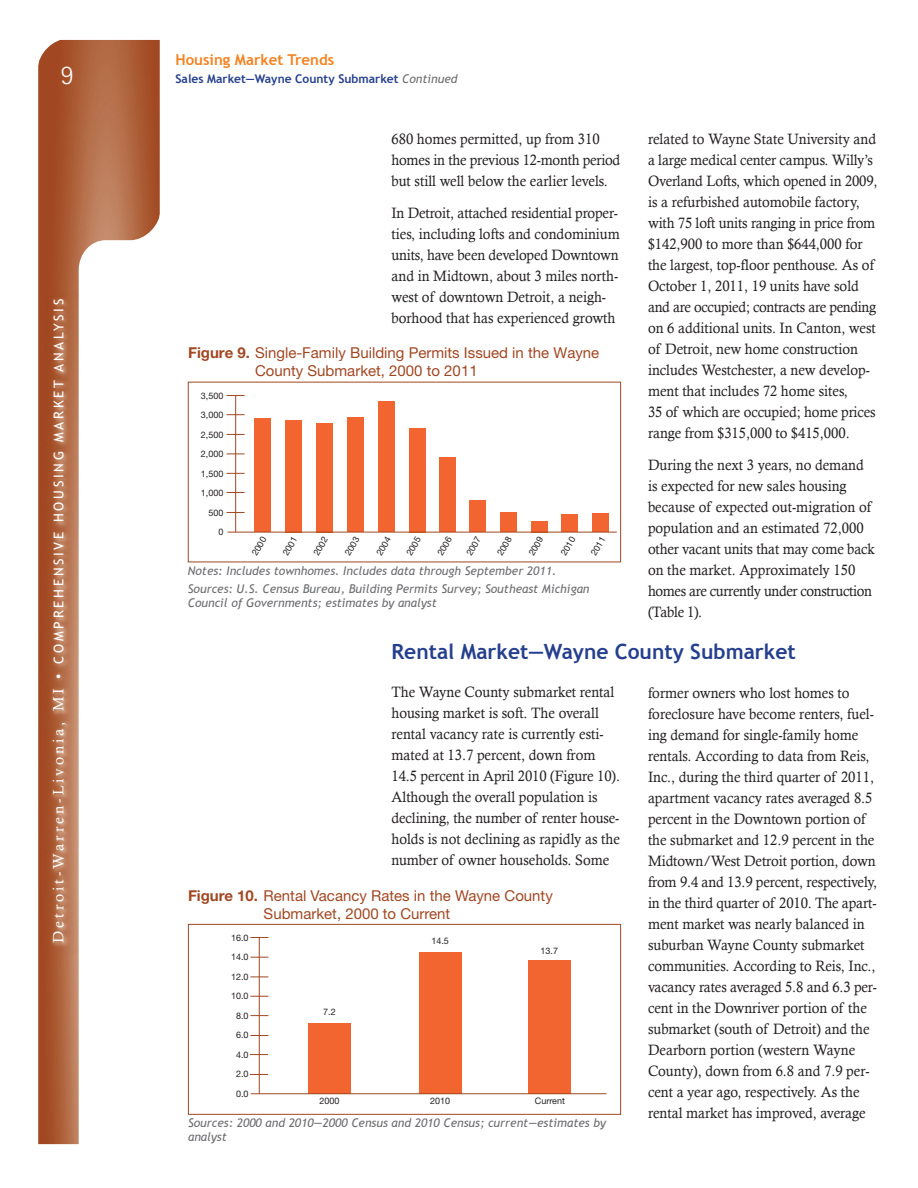
<style>
.page{position:relative;width:918px;height:1188px;background:#fff}
.page>*{position:absolute;margin:0;border:0;box-sizing:border-box;transform-origin:0 0}
.t1{font:300 27px "Rotis Sans Serif";color:#fff}
.level2{font:700 21px "Trebuchet MS";color:#253f8e}
.t2{font:15px/21px "Calisto";color:#231f20;scale:.95 1}
.t3{font:15px/18px "Helvetica Neue";color:#a14722}
.level2-2{font:700 15px "Trebuchet MS";color:#f58220}
.t4{font:13.5px "Trebuchet MS";letter-spacing:.2em;color:#fff}
.t5{font:italic 12px/13.5px "Trebuchet MS";color:#6c6d70}
.level2-3{font:700 12px "Trebuchet MS";color:#253f8e}
.t6{font:9px "Helvetica Neue";color:#231f20}
.s1{font-family:"Calisto";font-size:15px}
.s2{font-weight:400;font-style:italic;color:#6c6d70}
.s3{font-weight:700}
</style>
<div class="page">
<svg style="left:38px;top:40px;width:122px;height:1104px;background:#ad603b"></svg>
<svg style="left:79px;top:240px;width:81px;height:904px"></svg>
<svg style="left:38px;top:39px;width:30px;height:30px"></svg>
<svg style="left:130px;top:210px;width:30px;height:36px"></svg>
<img style="left:46px;top:290px;width:31px;height:663px">
<hr style="left:235px;top:395px;width:1px;height:137px;background:#a14722">
<div style="left:439px;top:458px;width:16px;height:74px;background:#f26430"></div>
<div style="left:469px;top:500px;width:17px;height:32px;background:#f26430"></div>
<div style="left:500px;top:513px;width:17px;height:19px;background:#f26430"></div>
<div style="left:531px;top:521px;width:17px;height:11px;background:#f26430"></div>
<div style="left:561px;top:514px;width:17px;height:18px;background:#f26430"></div>
<div style="left:592px;top:514px;width:17px;height:18px;background:#f26430"></div>
<div style="left:316px;top:423px;width:17px;height:109px;background:#f26430"></div>
<div style="left:378px;top:401px;width:17px;height:131px;background:#f26430"></div>
<div style="left:409px;top:428px;width:17px;height:104px;background:#f26430"></div>
<div style="left:347px;top:417px;width:17px;height:115px;background:#f26430"></div>
<div style="left:254px;top:419px;width:17px;height:113px;background:#f26430"></div>
<div style="left:285px;top:420px;width:17px;height:112px;background:#f26430"></div>
<hr style="left:227px;top:532px;width:390px;height:1px;background:#a14722">
<svg style="left:227px;top:492px;width:18px;height:1px"></svg>
<svg style="left:227px;top:512px;width:18px;height:1px"></svg>
<svg style="left:227px;top:454px;width:18px;height:1px"></svg>
<svg style="left:227px;top:473px;width:18px;height:1px"></svg>
<svg style="left:227px;top:434px;width:18px;height:1px"></svg>
<svg style="left:227px;top:414px;width:18px;height:1px"></svg>
<svg style="left:227px;top:395px;width:18px;height:1px"></svg>
<div style="left:188px;top:924px;width:433px;height:191px;border:1px solid #a14722"></div>
<div style="left:308px;top:1023px;width:43px;height:71px;background:#f26430"></div>
<div style="left:419px;top:952px;width:43px;height:142px;background:#f26430"></div>
<div style="left:528px;top:960px;width:43px;height:134px;background:#f26430"></div>
<hr style="left:251px;top:1093px;width:355px;height:1px;background:#a14722">
<hr style="left:259px;top:938px;width:1px;height:156px;background:#a14722">
<svg style="left:250px;top:1054px;width:18px;height:1px"></svg>
<svg style="left:250px;top:1035px;width:18px;height:1px"></svg>
<svg style="left:250px;top:1074px;width:18px;height:1px"></svg>
<svg style="left:250px;top:1015px;width:18px;height:1px"></svg>
<svg style="left:250px;top:996px;width:18px;height:1px"></svg>
<svg style="left:250px;top:977px;width:18px;height:1px"></svg>
<svg style="left:250px;top:957px;width:18px;height:1px"></svg>
<svg style="left:250px;top:937px;width:18px;height:1px"></svg>
<h1 class="t1" style="left:61px;top:60px;width:14px">9</h1>
<p class="t4" style="left:51px;top:943px;width:646px;rotate:-90deg"><span class="s1">Detroit-Warren-Livonia, MI •</span> COMPREHENSIVE HOUSING MARKET ANALYSIS</p>
<p class="level2-2" style="left:176px;top:50px;width:160px">Housing Market Trends</p>
<p class="level2-3" style="left:176px;top:71px;width:284px">Sales Market—Wayne County Submarket <span class="s2">Continued</span></p>
<p class="t2" style="left:392px;top:128px;width:242px">680 homes permitted, up from 310 homes in the previous 12-month period but still well below the earlier levels.</p>
<p class="t2" style="left:392px;top:202px;width:242px">In Detroit, attached residential proper&shy;ties, including lofts and condominium units, have been developed Downtown and in Midtown, about 3 miles north&shy;west of downtown Detroit, a neigh&shy;borhood that has experienced growth</p>
<p class="t3" style="left:255px;top:344px;width:346px;text-indent:-67px"><span class="s3">Figure 9.</span> Single-Family Building Permits Issued in the Wayne<br>County Submarket, 2000 to 2011</p>
<p class="t6" style="left:201px;top:390px;width:24px">3,500</p>
<p class="t6" style="left:201px;top:410px;width:24px">3,000</p>
<p class="t6" style="left:201px;top:429px;width:24px">2,500</p>
<p class="t6" style="left:201px;top:449px;width:24px">2,000</p>
<p class="t6" style="left:201px;top:468px;width:24px">1,500</p>
<p class="t6" style="left:201px;top:488px;width:24px">1,000</p>
<p class="t6" style="left:208px;top:507px;width:17px">500</p>
<p class="t6" style="left:218px;top:527px;width:7px">0</p>
<p class="t6" style="left:250px;top:552px;width:22px;rotate:-60deg">2000</p>
<p class="t6" style="left:280px;top:552px;width:22px;rotate:-60deg">2001</p>
<p class="t6" style="left:311px;top:552px;width:22px;rotate:-60deg">2002</p>
<p class="t6" style="left:343px;top:552px;width:22px;rotate:-60deg">2003</p>
<p class="t6" style="left:374px;top:552px;width:22px;rotate:-60deg">2004</p>
<p class="t6" style="left:404px;top:552px;width:22px;rotate:-60deg">2005</p>
<p class="t6" style="left:435px;top:552px;width:22px;rotate:-60deg">2006</p>
<p class="t6" style="left:464px;top:552px;width:22px;rotate:-60deg">2007</p>
<p class="t6" style="left:495px;top:552px;width:22px;rotate:-60deg">2008</p>
<p class="t6" style="left:526px;top:552px;width:22px;rotate:-60deg">2009</p>
<p class="t6" style="left:559px;top:552px;width:22px;rotate:-60deg">2010</p>
<p class="t6" style="left:589px;top:552px;width:22px;rotate:-60deg">2011</p>
<p class="t5" style="left:188px;top:564px;width:370px">Notes: Includes townhomes. Includes data through September 2011.</p>
<p class="t5" style="left:188px;top:583px;width:403px">Sources: U.S. Census Bureau, Building Permits Survey; Southeast Michigan<br>Council of Governments; estimates by analyst</p>
<p class="t2" style="left:648px;top:128px;width:243px">related to Wayne State University and a large medical center campus. Willy’s Overland Lofts, which opened in 2009, is a refurbished automobile factory, with 75 loft units ranging in price from $142,900 to more than $644,000 for the largest, top-floor penthouse. As of October 1, 2011, 19 units have sold and are occupied; contracts are pending on 6 additional units. In Canton, west of Detroit, new home construction includes Westchester, a new develop&shy;ment that includes 72 home sites,<br>35 of which are occupied; home prices range from $315,000 to $415,000.</p>
<p class="t2" style="left:648px;top:454px;width:240px">During the next 3 years, no demand is expected for new sales housing because of expected out-migration of population and an estimated 72,000 other vacant units that may come back on the market. Approximately 150 homes are currently under construction (Table 1).</p>
<p class="level2" style="left:392px;top:638px;width:406px">Rental Market—Wayne County Submarket</p>
<p class="t2" style="left:648px;top:682px;width:243px">former owners who lost homes to foreclosure have become renters, fuel&shy;ing demand for single-family home rentals. According to data from Reis, Inc., during the third quarter of 2011, apartment vacancy rates averaged 8.5 percent in the Downtown portion of the submarket and 12.9 percent in the Midtown/West Detroit portion, down from 9.4 and 13.9 percent, respectively, in the third quarter of 2010. The apart&shy;ment market was nearly balanced in suburban Wayne County submarket communities. According to Reis, Inc., vacancy rates averaged 5.8 and 6.3 per&shy;cent in the Downriver portion of the submarket (south of Detroit) and the Dearborn portion (western Wayne County), down from 6.8 and 7.9 per&shy;cent a year ago, respectively. As the rental market has improved, average</p>
<p class="t2" style="left:392px;top:682px;width:242px">The Wayne County submarket rental housing market is soft. The overall rental vacancy rate is currently esti&shy;mated at 13.7 percent, down from 14.5 percent in April 2010 (Figure 10).<br>Although the overall population is declining, the number of renter house&shy;holds is not declining as rapidly as the number of owner households. Some</p>
<p class="t3" style="left:264px;top:886px;width:291px;text-indent:-76px"><span class="s3">Figure 10.</span> Rental Vacancy Rates in the Wayne County<br>Submarket, 2000 to Current</p>
<p class="t6" style="left:231px;top:932px;width:19px">16.0</p>
<p class="t6" style="left:231px;top:952px;width:19px">14.0</p>
<p class="t6" style="left:231px;top:971px;width:19px">12.0</p>
<p class="t6" style="left:231px;top:991px;width:19px">10.0</p>
<p class="t6" style="left:236px;top:1010px;width:14px">8.0</p>
<p class="t6" style="left:236px;top:1030px;width:14px">6.0</p>
<p class="t6" style="left:236px;top:1049px;width:14px">4.0</p>
<p class="t6" style="left:236px;top:1069px;width:14px">2.0</p>
<p class="t6" style="left:236px;top:1088px;width:14px">0.0</p>
<p class="t6" style="left:431px;top:936px;width:19px">14.5</p>
<p class="t6" style="left:541px;top:945px;width:19px">13.7</p>
<p class="t6" style="left:323px;top:1007px;width:14px">7.2</p>
<p class="t6" style="left:319px;top:1096px;width:22px">2000</p>
<p class="t6" style="left:430px;top:1096px;width:22px">2010</p>
<p class="t6" style="left:535px;top:1096px;width:32px">Current</p>
<p class="t5" style="left:188px;top:1116px;width:419px">Sources: 2000 and 2010—2000 Census and 2010 Census; current—estimates by analyst</p>
</div>
